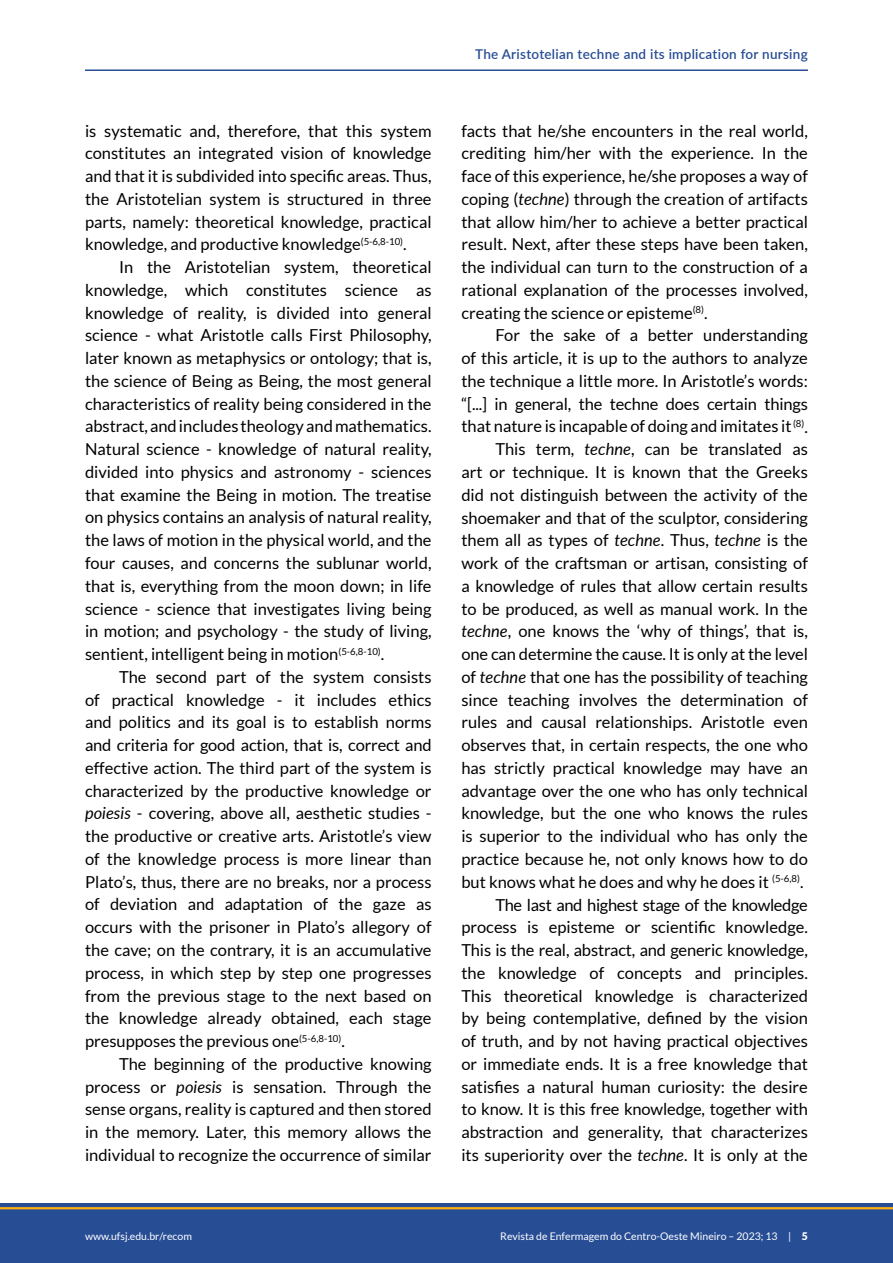
<style>
.page{position:relative;width:893px;height:1263px;background:#fff}
.page>*{position:absolute;margin:0;border:0;box-sizing:border-box;transform-origin:0 0}
.t1{font:16.5px/22.8px "Lato";color:#000;text-align:justify}
.t2{font:600 13.5px "Lato";letter-spacing:.02em;color:#274d95}
.t3{font:10.5px "Lato";color:#fff}
.s1{font-style:italic}
.s2{font-weight:900}
</style>
<div class="page">
<div style="left:0;top:1203px;width:893px;height:60px;background:#274d95"></div>
<hr style="left:0;top:1207px;width:893px;height:2px;background:#ffb011">
<hr style="left:85px;top:69px;width:723px;height:2px;background:#274d95">
<p class="t1" style="left:85px;top:119px;width:348px">is systematic and, therefore, that this system constitutes an integrated vision of knowledge and that it is subdivided into specific areas. Thus, the Aristotelian system is structured in three parts, namely: theoretical knowledge, practical knowledge, and productive knowledge<sup>(5-6,8-10)</sup>.</p>
<p class="t1" style="left:85px;top:256px;width:348px;text-indent:34px">In the Aristotelian system, theoretical knowledge, which constitutes science as knowledge of reality, is divided into general science - what Aristotle calls First Philosophy, later known as metaphysics or ontology; that is, the science of Being as Being, the most general characteristics of reality being considered in the abstract, and includes theology and mathematics.<br>Natural science - knowledge of natural reality, divided into physics and astronomy - sciences that examine the Being in motion. The treatise on physics contains an analysis of natural reality, the laws of motion in the physical world, and the four causes, and concerns the sublunar world, that is, everything from the moon down; in life science - science that investigates living being in motion; and psychology - the study of living, sentient, intelligent being in motion<sup>(5-6,8-10)</sup>.</p>
<p class="t1" style="left:85px;top:665px;width:348px;text-indent:34px">The second part of the system consists of practical knowledge - it includes ethics and politics and its goal is to establish norms and criteria for good action, that is, correct and effective action. The third part of the system is characterized by the productive knowledge or <span class="s1">poiesis</span> - covering, above all, aesthetic studies - the productive or creative arts. Aristotle’s view of the knowledge process is more linear than Plato’s, thus, there are no breaks, nor a process of deviation and adaptation of the gaze as occurs with the prisoner in Plato’s allegory of the cave; on the contrary, it is an accumulative process, in which step by step one progresses from the previous stage to the next based on the knowledge already obtained, each stage presupposes the previous one<sup>(5-6,8-10)</sup>.</p>
<p class="t1" style="left:85px;top:1052px;width:348px;text-indent:34px">The beginning of the productive knowing process or <span class="s1">poiesis</span> is sensation. Through the sense organs, reality is captured and then stored in the memory. Later, this memory allows the individual to recognize the occurrence of similar</p>
<p class="t2" style="left:475px;top:44px;width:334px">The Aristotelian techne and its implication for nursing</p>
<p class="t1" style="left:461px;top:119px;width:348px">facts that he/she encounters in the real world, crediting him/her with the experience. In the face of this experience, he/she proposes a way of coping (<span class="s1">techne</span>) through the creation of artifacts that allow him/her to achieve a better practical result. Next, after these steps have been taken, the individual can turn to the construction of a rational explanation of the processes involved, creating the science or episteme<sup>(8)</sup>.</p>
<p class="t1" style="left:461px;top:324px;width:348px;text-align:right">For the sake of a better understanding<br>of this article, it is up to the authors to analyze the technique a little more. In Aristotle’s words: “[...] in general, the techne does certain things that nature is incapable of doing and imitates it <sup>(8)</sup>.<br>This term, <span class="s1">techne</span>, can be translated as<br>art or technique. It is known that the Greeks did not distinguish between the activity of the shoemaker and that of the sculptor, considering them all as types of <span class="s1">techne</span>. Thus, <span class="s1">techne</span> is the work of the craftsman or artisan, consisting of a knowledge of rules that allow certain results to be produced, as well as manual work. In the <span class="s1">techne</span>, one knows the ‘why of things’, that is, one can determine the cause. It is only at the level of <span class="s1">techne</span> that one has the possibility of teaching since teaching involves the determination of rules and causal relationships. Aristotle even observes that, in certain respects, the one who has strictly practical knowledge may have an advantage over the one who has only technical knowledge, but the one who knows the rules is superior to the individual who has only the practice because he, not only knows how to do but knows what he does and why he does it <sup>(5-6,8)</sup>.<br>The last and highest stage of the knowledge process is episteme or scientific knowledge.<br>This is the real, abstract, and generic knowledge, the knowledge of concepts and principles.<br>This theoretical knowledge is characterized by being contemplative, defined by the vision of truth, and by not having practical objectives or immediate ends. It is a free knowledge that satisfies a natural human curiosity: the desire to know. It is this free knowledge, together with abstraction and generality, that characterizes its superiority over the <span class="s1">techne</span>. It is only at the</p>
<p class="t3" style="left:85px;top:1230px;width:108px">www.ufsj.edu.br/recom</p>
<p class="t3" style="left:500px;top:1230px;width:309px">Revista de Enfermagem do Centro-Oeste Mineiro – 2023; 13 | <span class="s2">5</span></p>
</div>
